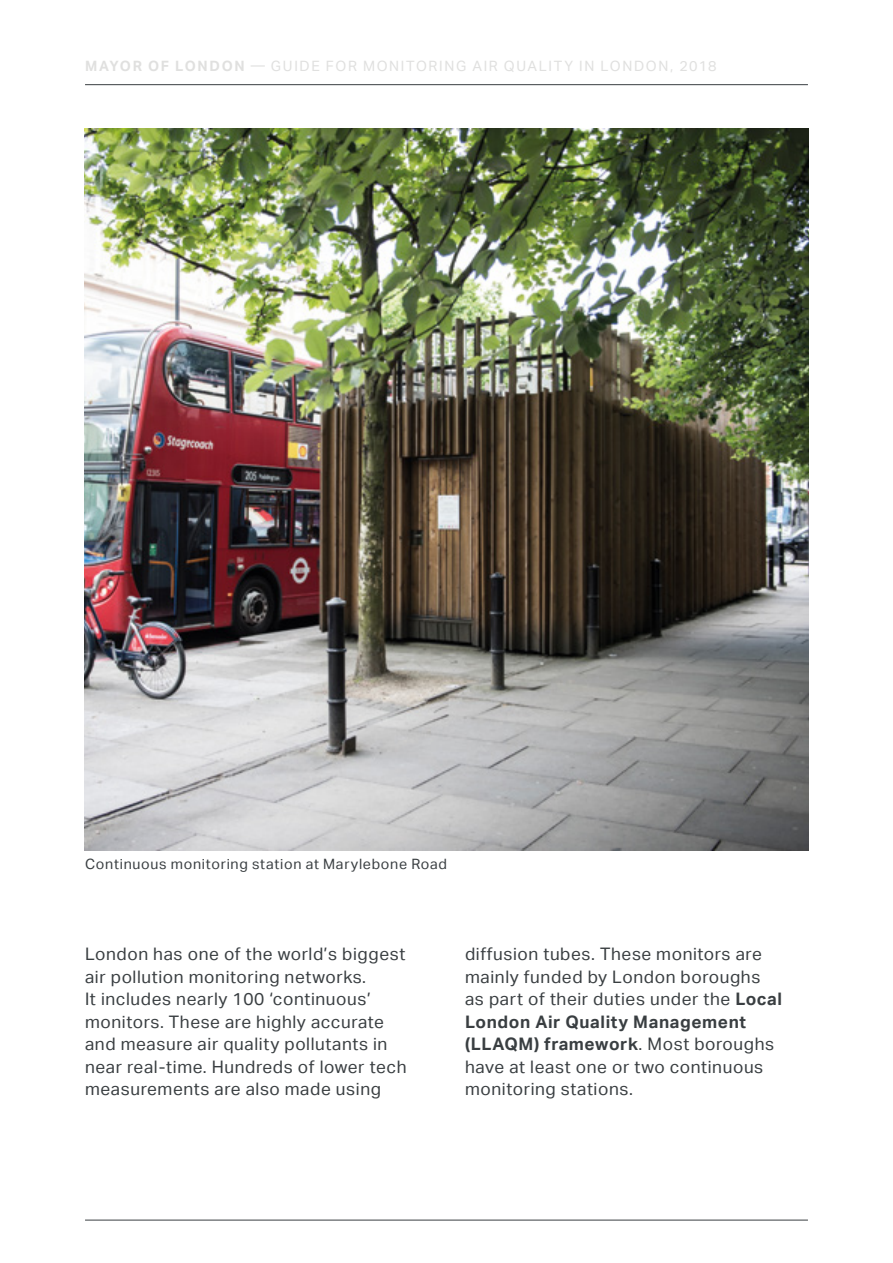
<style>
.page{position:relative;width:893px;height:1263px;background:#fff}
.page>*{position:absolute;margin:0;border:0;box-sizing:border-box;transform-origin:0 0}
.t1{font:17.25px/22.5px "Aktiv Grotesk";letter-spacing:.035em;color:#393e41}
.t2{font:14.25px "Aktiv Grotesk";letter-spacing:.115em;color:#e0e0df}
.t3{font:14.25px "Aktiv Grotesk";letter-spacing:.05em;color:#393e41}
.s1{font-weight:700}
</style>
<div class="page">
<hr style="left:85px;top:84px;width:723px;height:1px;background:#393e41">
<hr style="left:85px;top:1220px;width:723px;height:1px;background:#393e41">
<img style="left:84px;top:129px;width:724px;height:721px">
<p class="t2" style="left:85px;top:58px;width:633px"><span class="s1">MAYOR OF LONDON</span> — GUIDE FOR MONITORING AIR QUALITY IN LONDON, 2018</p>
<p class="t3" style="left:85px;top:856px;width:364px">Continuous monitoring station at Marylebone Road</p>
<p class="t1" style="left:85px;top:943px;width:323px">London has one of the world’s biggest air pollution monitoring networks.<br>It includes nearly 100 ‘continuous’ monitors. These are highly accurate and measure air quality pollutants in near real-time. Hundreds of lower tech measurements are also made using</p>
<p class="t1" style="left:465px;top:943px;width:319px">diffusion tubes. These monitors are mainly funded by London boroughs as part of their duties under the <span class="s1">Local<br>London Air Quality Management (LLAQM) framework</span>. Most boroughs have at least one or two continuous monitoring stations.</p>
</div>
